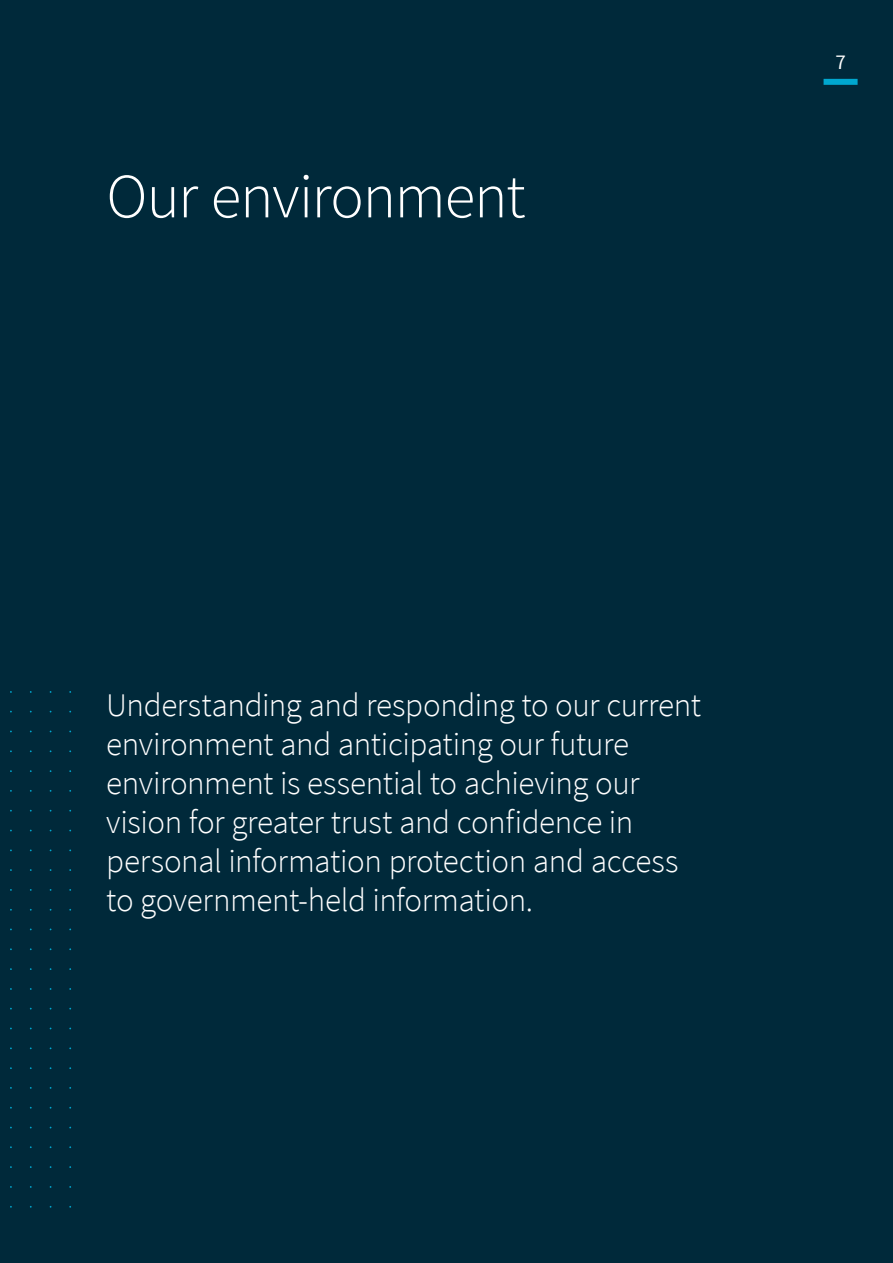
<style>
.page{position:relative;width:893px;height:1263px;background:#00293a}
.page>*{position:absolute;margin:0;border:0;box-sizing:border-box;transform-origin:0 0}
.Section_H1{font:300 63px "Source Sans Pro";letter-spacing:-.02em;color:#fff}
.Into_Para{font:300 33px/39px "Source Sans Pro";letter-spacing:-.015em;color:#fff}
.t1{font:21px "Source Sans Pro";color:#fff}
</style>
<div class="page">
<img style="left:10px;top:691px;width:62px;height:517px">
<div style="left:824px;top:79px;width:34px;height:6px;background:#00a7cf"></div>
<p class="Section_H1" style="left:106px;top:158px;width:421px">Our environment</p>
<p class="t1" style="left:835px;top:49px;width:12px">7</p>
<p class="Into_Para" style="left:106px;top:685px;width:596px">Understanding and responding to our current environment and anticipating our future environment is essential to achieving our vision for greater trust and confidence in personal information protection and access to government-held information.</p>
</div>
